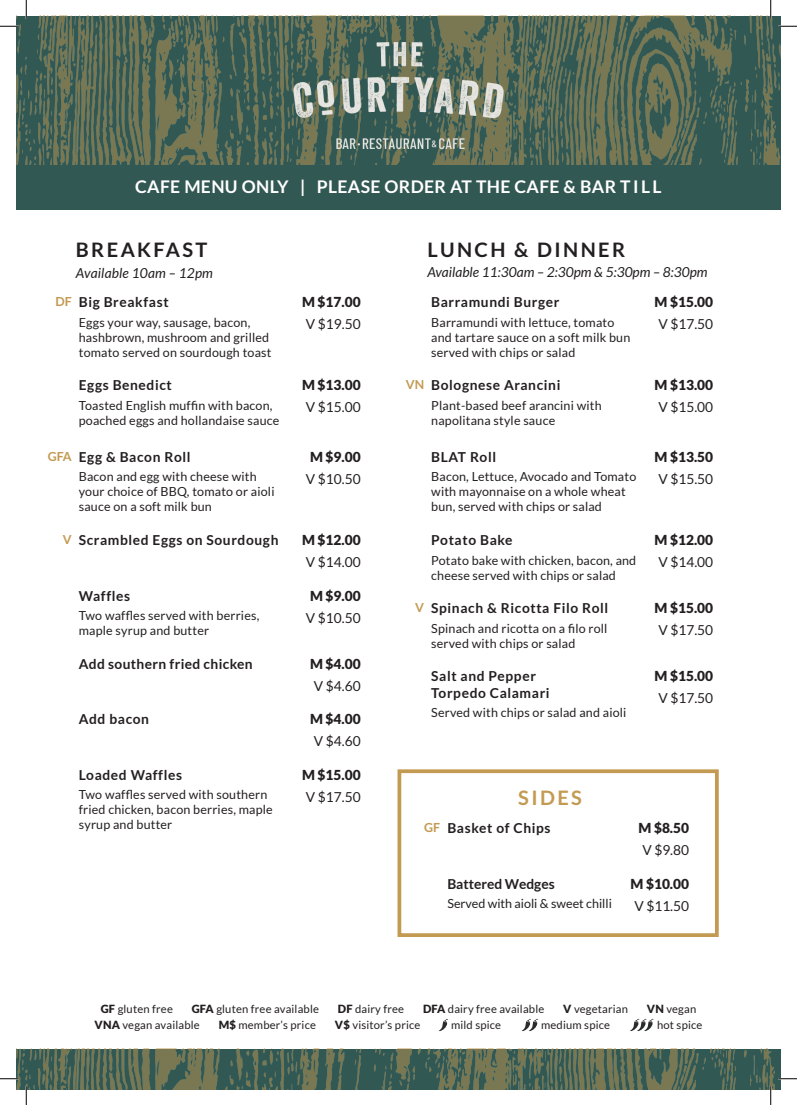
<style>
.page{position:relative;width:797px;height:1105px;background:#fff}
.page>*{position:absolute;margin:0;border:0;box-sizing:border-box;transform-origin:0 0}
.t1{font:700 20px "Lato";letter-spacing:.12em;color:#231f20}
.t2{font:700 20px "Lato";letter-spacing:.12em;color:#c39a52}
.t3{font:700 17.5px "Lato";letter-spacing:.02em;color:#fff}
.t4{font:700 13.75px/16.5px "Lato";letter-spacing:.045em;color:#231f20}
.t5{font:13.75px "Lato";color:#231f20}
.t6{font:900 13.75px "Lato";color:#231f20}
.t7{font:italic 13.75px "Lato";color:#231f20}
.t8{font:700 13.75px "Lato";letter-spacing:.025em;color:#231f20}
.t9{font:700 13.75px "Lato";color:#231f20}
.t10{font:12.5px/15px "Lato";letter-spacing:.015em;color:#231f20}
.t11{font:11.25px "Lato";letter-spacing:.015em;color:#231f20}
.s1{font-size:12.5px;color:#c39a52}
.s2{font-weight:900}
</style>
<div class="page">
<div style="left:16px;top:16px;width:764px;height:194px;background:#325853"></div>
<img style="left:16px;top:16px;width:765px;height:148px">
<img style="left:16px;top:1048px;width:764px;height:41px">
<img style="left:289px;top:36px;width:218px;height:120px">
<svg style="left:521px;top:1019px;width:17px;height:12px"></svg>
<svg style="left:438px;top:1019px;width:10px;height:12px"></svg>
<svg style="left:630px;top:1019px;width:23px;height:12px"></svg>
<div style="left:397px;top:769px;width:321px;height:168px;border:4px solid #c39a52"></div>
<svg style="left:0;top:25px;width:19px;height:2px"></svg>
<svg style="left:778px;top:25px;width:19px;height:2px"></svg>
<svg style="left:0;top:1078px;width:19px;height:1px"></svg>
<svg style="left:778px;top:1078px;width:19px;height:1px"></svg>
<svg style="left:25px;top:0;width:2px;height:19px"></svg>
<svg style="left:25px;top:1086px;width:2px;height:19px"></svg>
<svg style="left:770px;top:0;width:1px;height:19px"></svg>
<svg style="left:770px;top:1086px;width:1px;height:19px"></svg>
<h2 class="t3" style="left:135px;top:177px;width:528px">CAFE MENU ONLY | PLEASE ORDER AT THE CAFE &amp; BAR T I L L</h2>
<h1 class="t1" style="left:76px;top:238px;width:133px">BREAKFAST</h1>
<p class="t7" style="left:76px;top:265px;width:139px">Available 10am – 12pm</p>
<h1 class="t1" style="left:427px;top:238px;width:199px">LUNCH &amp; DINNER</h1>
<p class="t7" style="left:427px;top:264px;width:282px">Available 11:30am – 2:30pm &amp; 5:30pm – 8:30pm</p>
<p class="t4" style="left:55px;top:294px;width:115px"><span class="s1">DF</span> Big Breakfast</p>
<p class="t10" style="left:79px;top:315px;width:194px">Eggs your way, sausage, bacon, hashbrown, mushroom and grilled tomato served on sourdough toast</p>
<p class="t6" style="left:302px;top:294px;width:60px">M $17.00</p>
<p class="t5" style="left:306px;top:317px;width:56px">V $19.50</p>
<p class="t4" style="left:431px;top:294px;width:130px">Barramundi Burger</p>
<p class="t10" style="left:431px;top:315px;width:201px">Barramundi with lettuce, tomato and tartare sauce on a soft milk bun served with chips or salad</p>
<p class="t6" style="left:654px;top:294px;width:60px">M $15.00</p>
<p class="t5" style="left:658px;top:317px;width:56px">V $17.50</p>
<p class="t4" style="left:79px;top:377px;width:95px">Eggs Benedict</p>
<p class="t10" style="left:79px;top:398px;width:202px">Toasted English muffin with bacon, poached eggs and hollandaise sauce</p>
<p class="t6" style="left:302px;top:377px;width:60px">M $13.00</p>
<p class="t5" style="left:306px;top:400px;width:56px">V $15.00</p>
<p class="t4" style="left:406px;top:377px;width:156px"><span class="s1">VN</span> Bolognese Arancini</p>
<p class="t10" style="left:431px;top:398px;width:172px">Plant-based beef arancini with napolitana style sauce</p>
<p class="t6" style="left:654px;top:377px;width:60px">M $13.00</p>
<p class="t5" style="left:658px;top:400px;width:56px">V $15.00</p>
<p class="t4" style="left:48px;top:449px;width:144px"><span class="s1">GFA</span> Egg &amp; Bacon Roll</p>
<p class="t10" style="left:79px;top:469px;width:197px">Bacon and egg with cheese with your choice of BBQ, tomato or aioli sauce on a soft milk bun</p>
<p class="t6" style="left:310px;top:449px;width:52px">M $9.00</p>
<p class="t5" style="left:306px;top:471px;width:56px">V $10.50</p>
<p class="t4" style="left:431px;top:449px;width:66px">BLAT Roll</p>
<p class="t10" style="left:431px;top:469px;width:206px">Bacon, Lettuce, Avocado and Tomato with mayonnaise on a whole wheat bun, served with chips or salad</p>
<p class="t6" style="left:654px;top:449px;width:60px">M $13.50</p>
<p class="t5" style="left:658px;top:471px;width:56px">V $15.50</p>
<p class="t4" style="left:63px;top:532px;width:217px"><span class="s1">V</span> Scrambled Eggs on Sourdough</p>
<p class="t6" style="left:302px;top:532px;width:60px">M $12.00</p>
<p class="t5" style="left:306px;top:554px;width:56px">V $14.00</p>
<p class="t4" style="left:79px;top:587px;width:53px">Waffles</p>
<p class="t10" style="left:79px;top:608px;width:182px">Two waffles served with berries, maple syrup and butter</p>
<p class="t6" style="left:310px;top:588px;width:52px">M $9.00</p>
<p class="t5" style="left:306px;top:610px;width:56px">V $10.50</p>
<p class="t4" style="left:431px;top:532px;width:83px">Potato Bake</p>
<p class="t10" style="left:431px;top:552px;width:206px">Potato bake with chicken, bacon, and cheese served with chips or salad</p>
<p class="t4" style="left:415px;top:600px;width:194px"><span class="s1">V</span> Spinach &amp; Ricotta Filo Roll</p>
<p class="t10" style="left:431px;top:620px;width:178px">Spinach and ricotta on a filo roll served with chips or salad</p>
<p class="t6" style="left:654px;top:532px;width:60px">M $12.00</p>
<p class="t5" style="left:658px;top:554px;width:56px">V $14.00</p>
<p class="t6" style="left:654px;top:600px;width:60px">M $15.00</p>
<p class="t5" style="left:658px;top:622px;width:56px">V $17.50</p>
<p class="t8" style="left:79px;top:656px;width:175px">Add southern fried chicken</p>
<p class="t6" style="left:310px;top:656px;width:52px">M $4.00</p>
<p class="t5" style="left:314px;top:678px;width:48px">V $4.60</p>
<p class="t4" style="left:79px;top:711px;width:72px">Add bacon</p>
<p class="t6" style="left:310px;top:711px;width:52px">M $4.00</p>
<p class="t5" style="left:314px;top:733px;width:48px">V $4.60</p>
<p class="t4" style="left:79px;top:766px;width:105px">Loaded Waffles</p>
<p class="t10" style="left:79px;top:787px;width:195px">Two waffles served with southern fried chicken, bacon berries, maple syrup and butter</p>
<p class="t6" style="left:302px;top:767px;width:60px">M $15.00</p>
<p class="t5" style="left:306px;top:789px;width:56px">V $17.50</p>
<p class="t4" style="left:431px;top:668px;width:120px">Salt and Pepper<br>Torpedo Calamari</p>
<p class="t10" style="left:431px;top:705px;width:197px">Served with chips or salad and aioli</p>
<p class="t6" style="left:654px;top:668px;width:60px">M $15.00</p>
<p class="t5" style="left:658px;top:690px;width:56px">V $17.50</p>
<h1 class="t2" style="left:518px;top:786px;width:65px">SIDES</h1>
<p class="t4" style="left:424px;top:820px;width:128px"><span class="s1">GF</span> Basket of Chips</p>
<p class="t6" style="left:638px;top:820px;width:52px">M $8.50</p>
<p class="t5" style="left:642px;top:842px;width:48px">V $9.80</p>
<p class="t9" style="left:447px;top:876px;width:109px">Battered Wedges</p>
<p class="t10" style="left:447px;top:896px;width:166px">Served with aioli &amp; sweet chilli</p>
<p class="t6" style="left:630px;top:876px;width:60px">M $10.00</p>
<p class="t5" style="left:634px;top:898px;width:56px">V $11.50</p>
<p class="t11" style="left:101px;top:1003px;width:74px"><span class="s2">GF</span> gluten free</p>
<p class="t11" style="left:192px;top:1003px;width:129px"><span class="s2">GFA</span> gluten free available</p>
<p class="t11" style="left:338px;top:1003px;width:68px"><span class="s2">DF</span> dairy free</p>
<p class="t11" style="left:423px;top:1003px;width:123px"><span class="s2">DFA</span> dairy free available</p>
<p class="t11" style="left:563px;top:1003px;width:66px"><span class="s2">V</span> vegetarian</p>
<p class="t11" style="left:647px;top:1003px;width:51px"><span class="s2">VN</span> vegan</p>
<p class="t11" style="left:95px;top:1019px;width:107px"><span class="s2">VNA</span> vegan available</p>
<p class="t11" style="left:219px;top:1019px;width:99px"><span class="s2">M$</span> member’s price</p>
<p class="t11" style="left:335px;top:1019px;width:87px"><span class="s2">V$</span> visitor’s price</p>
<p class="t11" style="left:451px;top:1019px;width:52px">mild spice</p>
<p class="t11" style="left:541px;top:1019px;width:70px">medium spice</p>
<p class="t11" style="left:657px;top:1019px;width:47px">hot spice</p>
</div>
